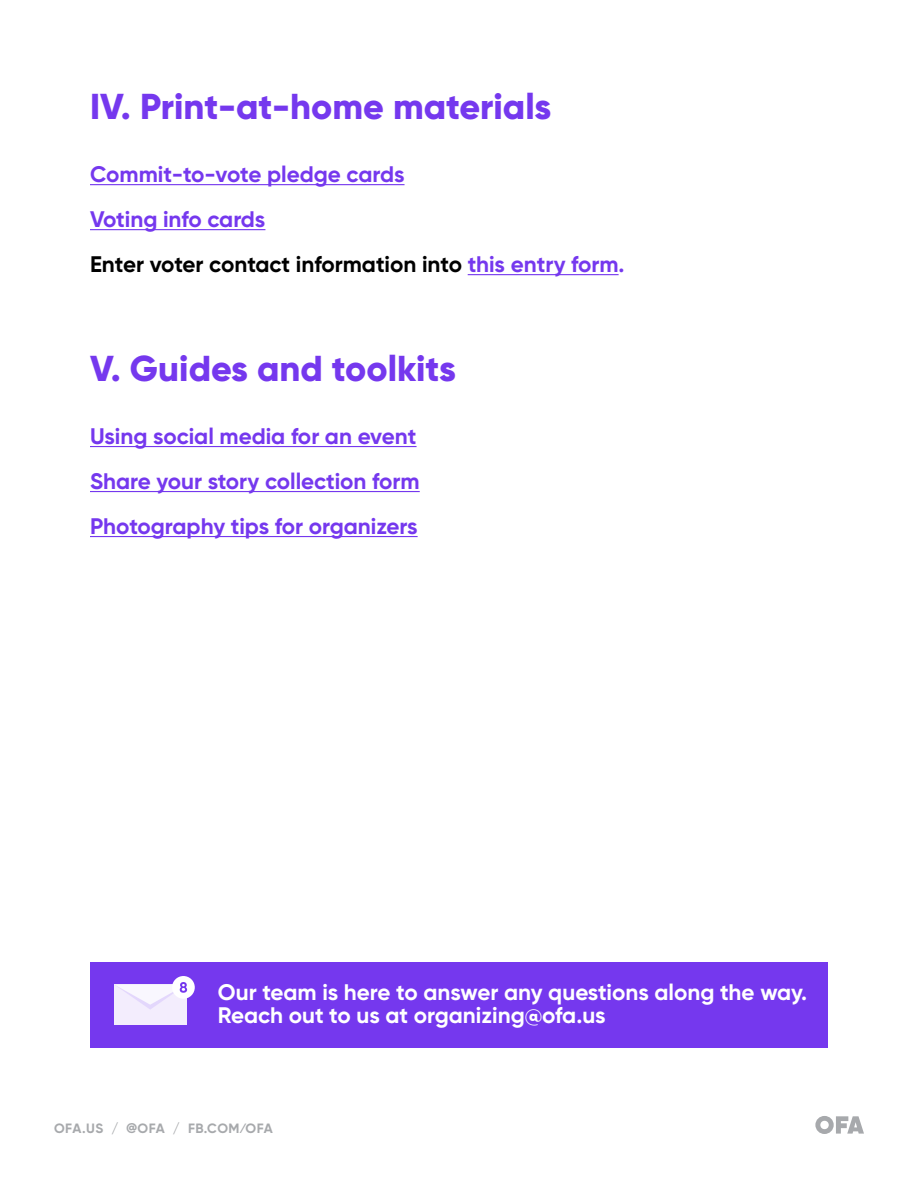
<style>
.page{position:relative;width:918px;height:1188px;background:#fff}
.page>*{position:absolute;margin:0;border:0;box-sizing:border-box;transform-origin:0 0}
.t1{font:800 36px "Gilroy";color:#7538ee}
.t2{font:700 22.5px/45px "Gilroy";color:#7538ee}
.t3{font:700 22.5px/22.5px "Gilroy";color:#fff}
.t4{font:700 13.5px "Gilroy";letter-spacing:.04em;color:#a7a9ac}
.s1{color:#000}
.s2{font-family:"Sharp Sans No 1"}
</style>
<div class="page">
<svg style="left:815px;top:1116px;width:49px;height:18px"></svg>
<hr style="left:90px;top:446px;width:327px;height:1px;background:#7538ee">
<hr style="left:90px;top:491px;width:330px;height:1px;background:#7538ee">
<hr style="left:90px;top:536px;width:328px;height:1px;background:#7538ee">
<hr style="left:90px;top:184px;width:315px;height:1px;background:#7538ee">
<hr style="left:90px;top:229px;width:175px;height:1px;background:#7538ee">
<hr style="left:468px;top:274px;width:151px;height:1px;background:#7538ee">
<div style="left:90px;top:962px;width:738px;height:85px;background:#7538ee"></div>
<div style="left:114px;top:984px;width:72px;height:41px;background:#f3edfd"></div>
<div style="left:172px;top:976px;width:23px;height:23px;background:#fff;border-radius:50%"></div>
<svg style="left:118px;top:982px;width:69px;height:28px"></svg>
<h1 class="t1" style="left:90px;top:84px;width:463px">IV. Print-at-home materials</h1>
<p class="t2" style="left:90px;top:152px;width:536px">Commit-to-vote pledge cards<br>Voting info cards<br><span class="s1">Enter voter contact information into</span> this entry form.</p>
<h1 class="t1" style="left:90px;top:346px;width:367px">V. Guides and toolkits</h1>
<p class="t2" style="left:90px;top:414px;width:331px">Using social media for an event<br>Share your story collection form<br>Photography tips for organizers</p>
<p class="t3" style="left:218px;top:981px;width:591px">Our team is here to answer any questions along the way.<br>Reach out to us at organizing@ofa.us</p>
<p class="t4" style="left:54px;top:1120px;width:220px">OFA.US / <span class="s2">@</span>OFA / FB.COM ⁄OFA</p>
</div>
